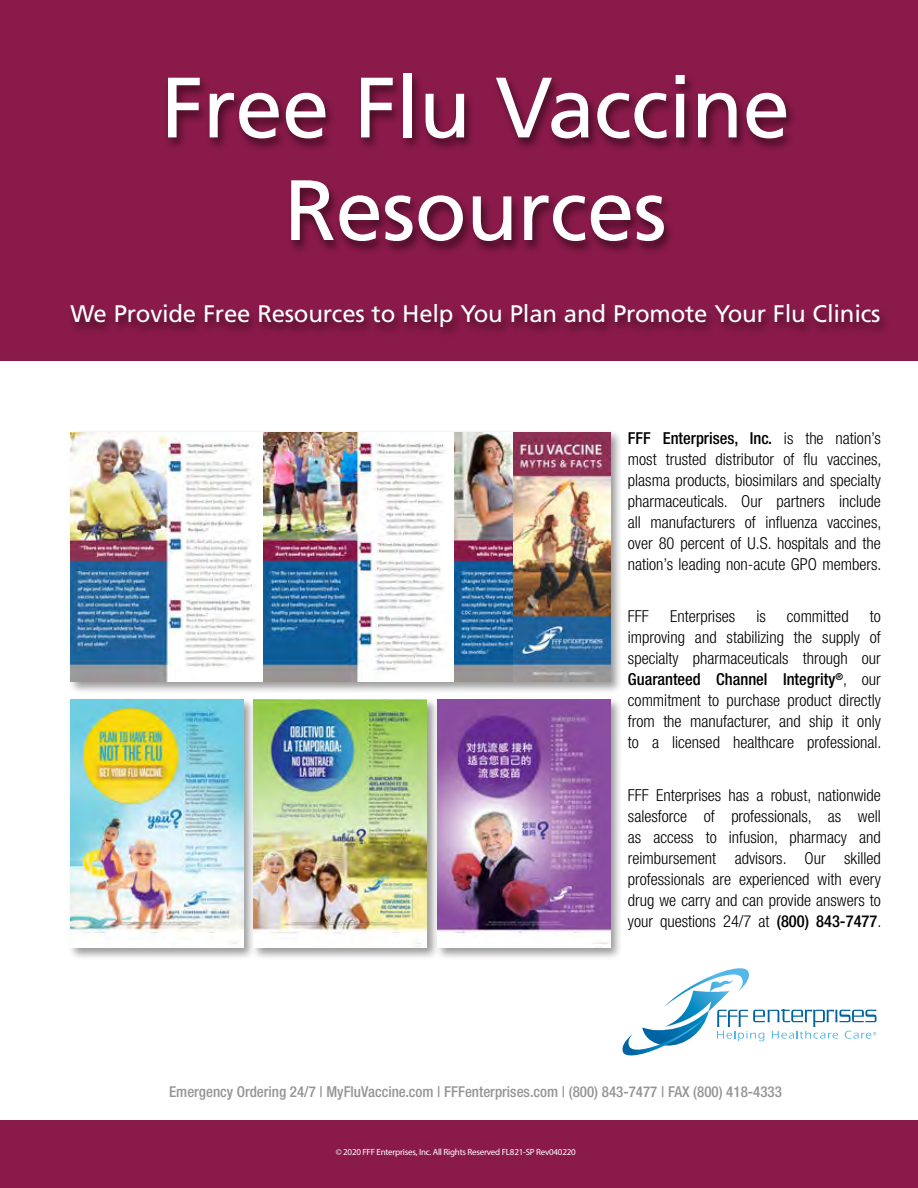
<style>
.page{position:relative;width:918px;height:1188px;background:#fff}
.page>*{position:absolute;margin:0;border:0;box-sizing:border-box;transform-origin:0 0}
.t1{font:85.5px/102.6px "Frutiger";letter-spacing:-.01em;color:#fff;text-align:center}
.t2{font:24px "Frutiger";letter-spacing:-.01em;color:#fff}
.t3{font:300 condensed 16.5px/21px "Helvetica Neue LT Std";color:#000;text-align:justify}
.t4{font:500 condensed 15px "Helvetica Neue LT Std";color:#959595}
.t5{font:9px "Myriad Pro";letter-spacing:-.025em;color:#fff}
.s1{font-weight:500}
</style>
<div class="page">
<div style="left:0;top:0;width:918px;height:361px;background:#8a1a4a"></div>
<div style="left:0;top:1120px;width:918px;height:68px;background:#8a1a4a"></div>
<svg style="left:622px;top:968px;width:254px;height:88px"></svg>
<div style="left:164px;top:72px;width:634px;height:184px;background:#000;opacity:.5"></div>
<div style="left:67px;top:303px;width:824px;height:38px;background:#000;opacity:.5"></div>
<div style="left:67px;top:697px;width:189px;height:263px;background:#000;opacity:.4"></div>
<img style="left:70px;top:699px;width:173px;height:249px">
<div style="left:251px;top:697px;width:188px;height:263px;background:#000;opacity:.4"></div>
<img style="left:254px;top:699px;width:173px;height:249px">
<div style="left:434px;top:697px;width:189px;height:263px;background:#000;opacity:.4"></div>
<img style="left:437px;top:699px;width:173px;height:249px">
<div style="left:68px;top:429px;width:555px;height:265px;background:#000;opacity:.4"></div>
<img style="left:71px;top:432px;width:442px;height:250px">
<img style="left:513px;top:432px;width:97px;height:250px">
<h1 class="t1" style="left:161px;top:57px;width:631px">Free Flu Vaccine<br>Resources</h1>
<h2 class="t2" style="left:71px;top:299px;width:812px">We Provide Free Resources to Help You Plan and Promote Your Flu Clinics</h2>
<p class="t3" style="left:628px;top:427px;width:255px"><span class="s1">FFF Enterprises, Inc.</span> is the nation’s most trusted distributor of flu vaccines, plasma products, biosimilars and specialty pharmaceuticals. Our partners include all manufacturers of influenza vaccines, over 80 percent of U.S. hospitals and the nation’s leading non-acute GPO members.</p>
<p class="t3" style="left:628px;top:606px;width:23px">FFF</p>
<p class="t3" style="left:670px;top:606px;width:67px">Enterprises</p>
<p class="t3" style="left:756px;top:606px;width:11px">is</p>
<p class="t3" style="left:787px;top:606px;width:63px">committed</p>
<p class="t3" style="left:628px;top:606px;width:255px;text-indent:242px">to improving and stabilizing the supply of specialty pharmaceuticals through our <span class="s1">Guaranteed Channel Integrity</span><sup>®</sup>, our commitment to purchase product directly from the manufacturer, and ship it only to a licensed healthcare professional.</p>
<p class="t3" style="left:628px;top:784px;width:255px">FFF Enterprises has a robust, nationwide salesforce of professionals, as well as access to infusion, pharmacy and reimbursement advisors. Our skilled professionals are experienced with every drug we carry and can provide answers to your questions 24/7 at <span class="s1">(800) 843-7477</span>.</p>
<p class="t4" style="left:169px;top:1082px;width:614px">Emergency Ordering 24/7 | MyFluVaccine.com | FFFenterprises.com | (800) 843-7477 | FAX (800) 418-4333</p>
<p class="t5" style="left:336px;top:1146px;width:242px">© 2020 FFF Enterprises, Inc. All Rights Reserved FL821-SP Rev040220</p>
</div>
